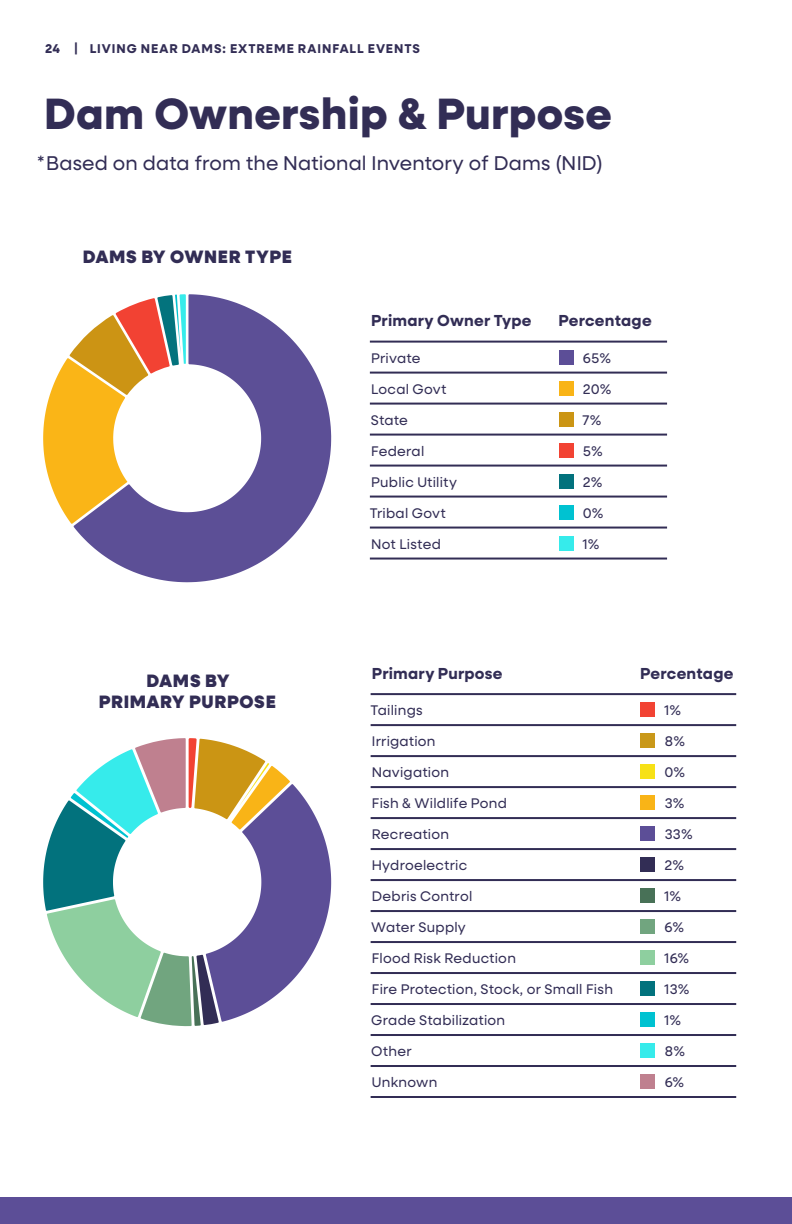
<style>
.page{position:relative;width:792px;height:1224px;background:#fff}
.page>*{position:absolute;margin:0;border:0;box-sizing:border-box;transform-origin:0 0}
.t1{font:800 44px "Neulis Sans";letter-spacing:.01em;color:#322d55}
.t2{font:20px "Neulis Sans";letter-spacing:.01em;color:#322d55}
.t3{font:900 18px/21.6px "Neulis Sans";letter-spacing:.035em;color:#322d55;text-align:center}
.t4{font:700 16px "Neulis Sans";letter-spacing:.015em;color:#322d55}
.t5{font:14px "Neulis Sans";letter-spacing:.02em;color:#322d55}
.t6{font:700 12.8px "Neulis Sans";letter-spacing:.075em;color:#322d55}
</style>
<div class="page">
<div style="left:0;top:1197px;width:792px;height:27px;background:#5c4e97"></div>
<hr style="left:370px;top:341px;width:297px;height:2px;background:#322d55">
<hr style="left:370px;top:372px;width:297px;height:2px;background:#322d55">
<hr style="left:370px;top:403px;width:297px;height:2px;background:#322d55">
<hr style="left:370px;top:434px;width:297px;height:2px;background:#322d55">
<hr style="left:370px;top:465px;width:297px;height:2px;background:#322d55">
<hr style="left:370px;top:496px;width:297px;height:2px;background:#322d55">
<hr style="left:370px;top:527px;width:297px;height:2px;background:#322d55">
<hr style="left:370px;top:558px;width:297px;height:2px;background:#322d55">
<div style="left:559px;top:350px;width:14px;height:14px;background:#5c4e97"></div>
<div style="left:559px;top:381px;width:14px;height:14px;background:#f9b417"></div>
<div style="left:559px;top:412px;width:14px;height:14px;background:#cb9514"></div>
<div style="left:559px;top:443px;width:14px;height:14px;background:#f24333"></div>
<div style="left:559px;top:474px;width:14px;height:14px;background:#02727d"></div>
<div style="left:559px;top:505px;width:14px;height:14px;background:#00c2d1"></div>
<div style="left:559px;top:536px;width:14px;height:14px;background:#36ebeb"></div>
<hr style="left:371px;top:693px;width:365px;height:2px;background:#322d55">
<hr style="left:371px;top:724px;width:365px;height:2px;background:#322d55">
<hr style="left:371px;top:755px;width:365px;height:2px;background:#322d55">
<hr style="left:371px;top:786px;width:365px;height:2px;background:#322d55">
<hr style="left:371px;top:817px;width:365px;height:2px;background:#322d55">
<hr style="left:371px;top:848px;width:365px;height:2px;background:#322d55">
<hr style="left:371px;top:879px;width:365px;height:2px;background:#322d55">
<hr style="left:371px;top:910px;width:365px;height:2px;background:#322d55">
<hr style="left:371px;top:941px;width:365px;height:2px;background:#322d55">
<div style="left:641px;top:702px;width:14px;height:15px;background:#f24333"></div>
<div style="left:641px;top:733px;width:14px;height:15px;background:#c99819"></div>
<div style="left:641px;top:764px;width:14px;height:15px;background:#f7e116"></div>
<div style="left:641px;top:795px;width:14px;height:15px;background:#f9b417"></div>
<div style="left:641px;top:826px;width:14px;height:15px;background:#5c4e97"></div>
<div style="left:641px;top:857px;width:14px;height:15px;background:#322d55"></div>
<div style="left:641px;top:888px;width:14px;height:15px;background:#487157"></div>
<div style="left:641px;top:919px;width:14px;height:15px;background:#71a57f"></div>
<hr style="left:371px;top:972px;width:365px;height:2px;background:#322d55">
<hr style="left:371px;top:1003px;width:365px;height:2px;background:#322d55">
<hr style="left:371px;top:1034px;width:365px;height:2px;background:#322d55">
<hr style="left:371px;top:1065px;width:365px;height:2px;background:#322d55">
<hr style="left:371px;top:1096px;width:365px;height:2px;background:#322d55">
<div style="left:641px;top:950px;width:14px;height:15px;background:#8ecf9f"></div>
<div style="left:641px;top:981px;width:14px;height:15px;background:#02727d"></div>
<div style="left:641px;top:1012px;width:14px;height:15px;background:#00c2d1"></div>
<div style="left:641px;top:1043px;width:14px;height:15px;background:#36ebeb"></div>
<div style="left:641px;top:1074px;width:14px;height:15px;background:#bf808f"></div>
<svg style="left:43px;top:738px;width:288px;height:288px"></svg>
<svg style="left:74px;top:294px;width:257px;height:288px;fill:#5c4f96"></svg>
<svg style="left:43px;top:294px;width:143px;height:230px"></svg>
<p class="t6" style="left:45px;top:39px;width:376px">24 | LIVING NEAR DAMS: EXTREME RAINFALL EVENTS</p>
<h1 class="t1" style="left:44px;top:81px;width:569px">Dam Ownership &amp; Purpose</h1>
<h2 class="t2" style="left:37px;top:149px;width:567px">*Based on data from the National Inventory of Dams (NID)</h2>
<p class="t3" style="left:83px;top:245px;width:211px">DAMS BY OWNER TYPE</p>
<p class="t3" style="left:99px;top:669px;width:179px">DAMS BY<br>PRIMARY PURPOSE</p>
<p class="t4" style="left:371px;top:309px;width:162px">Primary Owner Type</p>
<p class="t4" style="left:558px;top:309px;width:95px">Percentage</p>
<p class="t5" style="left:371px;top:348px;width:51px">Private</p>
<p class="t5" style="left:583px;top:348px;width:30px">65%</p>
<p class="t5" style="left:371px;top:379px;width:77px">Local Govt</p>
<p class="t5" style="left:583px;top:379px;width:30px">20%</p>
<p class="t5" style="left:371px;top:410px;width:39px">State</p>
<p class="t5" style="left:582px;top:410px;width:21px">7%</p>
<p class="t5" style="left:371px;top:441px;width:55px">Federal</p>
<p class="t5" style="left:583px;top:441px;width:21px">5%</p>
<p class="t5" style="left:371px;top:472px;width:87px">Public Utility</p>
<p class="t5" style="left:583px;top:472px;width:21px">2%</p>
<p class="t5" style="left:370px;top:503px;width:78px">Tribal Govt</p>
<p class="t5" style="left:371px;top:534px;width:71px">Not Listed</p>
<p class="t5" style="left:583px;top:503px;width:22px">0%</p>
<p class="t5" style="left:582px;top:534px;width:18px">1%</p>
<p class="t4" style="left:372px;top:661px;width:132px">Primary Purpose</p>
<p class="t5" style="left:371px;top:700px;width:54px">Tailings</p>
<p class="t5" style="left:664px;top:700px;width:18px">1%</p>
<p class="t5" style="left:372px;top:731px;width:65px">Irrigation</p>
<p class="t5" style="left:665px;top:731px;width:22px">8%</p>
<p class="t4" style="left:640px;top:661px;width:95px">Percentage</p>
<p class="t5" style="left:372px;top:762px;width:79px">Navigation</p>
<p class="t5" style="left:665px;top:762px;width:22px">0%</p>
<p class="t5" style="left:372px;top:793px;width:137px">Fish &amp; Wildlife Pond</p>
<p class="t5" style="left:665px;top:793px;width:21px">3%</p>
<p class="t5" style="left:372px;top:824px;width:79px">Recreation</p>
<p class="t5" style="left:665px;top:824px;width:30px">33%</p>
<p class="t5" style="left:372px;top:855px;width:97px">Hydroelectric</p>
<p class="t5" style="left:372px;top:886px;width:102px">Debris Control</p>
<p class="t5" style="left:371px;top:917px;width:96px">Water Supply</p>
<p class="t5" style="left:665px;top:855px;width:21px">2%</p>
<p class="t5" style="left:664px;top:886px;width:18px">1%</p>
<p class="t5" style="left:665px;top:917px;width:21px">6%</p>
<p class="t5" style="left:372px;top:948px;width:146px">Flood Risk Reduction</p>
<p class="t5" style="left:664px;top:948px;width:27px">16%</p>
<p class="t5" style="left:372px;top:979px;width:243px">Fire Protection, Stock, or Small Fish</p>
<p class="t5" style="left:664px;top:979px;width:27px">13%</p>
<p class="t5" style="left:371px;top:1010px;width:135px">Grade Stabilization</p>
<p class="t5" style="left:371px;top:1041px;width:42px">Other</p>
<p class="t5" style="left:372px;top:1072px;width:67px">Unknown</p>
<p class="t5" style="left:664px;top:1010px;width:18px">1%</p>
<p class="t5" style="left:665px;top:1041px;width:22px">8%</p>
<p class="t5" style="left:665px;top:1072px;width:21px">6%</p>
</div>
